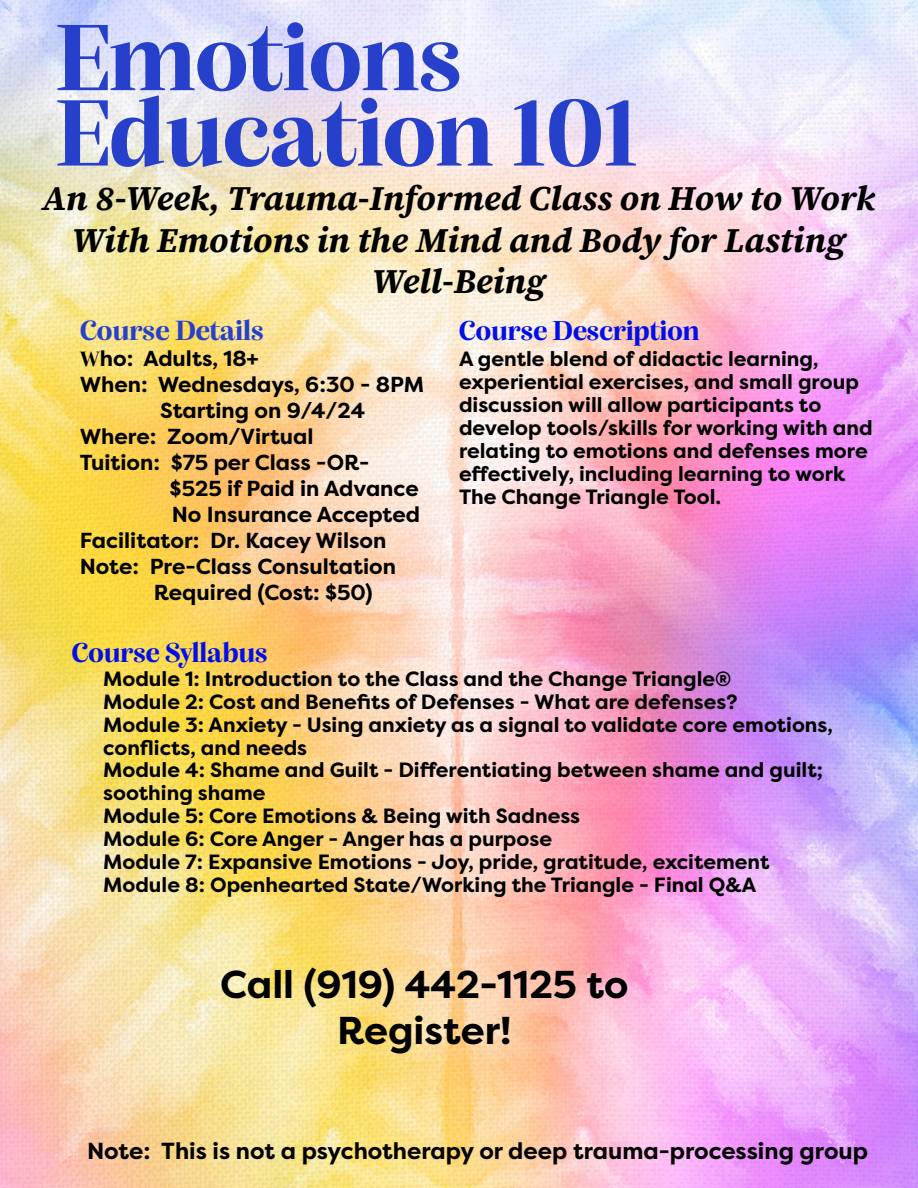
<style>
.page{position:relative;width:918px;height:1188px;background:#fff}
.page>*{position:absolute;margin:0;border:0;box-sizing:border-box;transform-origin:0 0}
.t1{font:700 98.85px/75.4px "Alga";color:#2740cc}
.t2{font:700 38.85px/46.5px "Filson Pro";color:#000;text-align:center}
.t3{font:italic 700 34.65px/41.7px "Source Serif 4 Sm Text";color:#000;text-align:center}
.t4{font:700 29.25px "Alga";color:#2740cc}
.t5{font:700 28.65px "Alga";color:#000fe9}
.t6{font:700 23.25px "Filson Pro";color:#000}
.t7{font:700 21.75px "Filson Pro";color:#000}
.t8{font:700 20.7px/23px "Filson Pro";color:#000}
.t9{font:700 20.55px/23px "Filson Pro";color:#000}
.s1{font-family:"Alga"}
</style>
<div class="page">
<img style="left:0;top:0;width:918px;height:1188px">
<h1 class="t1" style="left:56px;top:17px;width:584px">Emotions<br>Education 101</h1>
<h3 class="t3" style="left:43px;top:177px;width:834px">An 8-Week, Trauma-Informed Class on How to Work<br>With Emotions in the Mind and Body for Lasting<br>Well-Being</h3>
<h3 class="t4" style="left:80px;top:313px;width:186px">Course Details</h3>
<p class="t7" style="left:80px;top:345px;width:181px"><span class="s1">W</span>ho: Adults, 18+</p>
<p class="t7" style="left:80px;top:371px;width:346px">When: Wednesdays, 6:30 - 8PM</p>
<p class="t7" style="left:160px;top:397px;width:206px">Starting on 9/4/24</p>
<p class="t7" style="left:80px;top:423px;width:235px">Where: Zoom/Virtual</p>
<p class="t7" style="left:80px;top:449px;width:291px">Tuition: $75 per Class -OR-</p>
<p class="t7" style="left:170px;top:475px;width:251px">$525 if Paid in Advance</p>
<p class="t7" style="left:172px;top:501px;width:250px">No Insurance Accepted</p>
<p class="t7" style="left:80px;top:527px;width:308px">Facilitator: Dr. Kacey Wilson</p>
<p class="t7" style="left:80px;top:553px;width:318px">Note: Pre-Class Consultation</p>
<p class="t7" style="left:154px;top:579px;width:221px">Required (Cost: $50)</p>
<h3 class="t5" style="left:459px;top:313px;width:242px">Course Description</h3>
<p class="t8" style="left:459px;top:348px;width:415px">A gentle blend of didactic learning, experiential exercises, and small group discussion will allow participants to develop tools/skills for working with and relating to emotions and defenses more effectively, including learning to work The Change Triangle Tool.</p>
<h3 class="t5" style="left:71px;top:635px;width:198px">Course Syllabus</h3>
<p class="t9" style="left:103px;top:667px;width:731px">Module 1: Introduction to the Class and the Change Triangle®<br>Module 2: Cost and Benefits of Defenses - What are defenses?<br>Module 3: Anxiety - Using anxiety as a signal to validate core emotions, conflicts, and needs<br>Module 4: Shame and Guilt - Differentiating between shame and guilt; soothing shame<br>Module 5: Core Emotions &amp; Being with Sadness<br>Module 6: Core Anger - Anger has a purpose<br>Module 7: Expansive Emotions - Joy, pride, gratitude, excitement Module 8: Openhearted State/Working the Triangle - Final Q&amp;A</p>
<h2 class="t2" style="left:220px;top:962px;width:410px">Call (919) 442-1125 to<br>Register!</h2>
<p class="t6" style="left:87px;top:1136px;width:783px">Note: This is not a psychotherapy or deep trauma-processing group</p>
</div>
